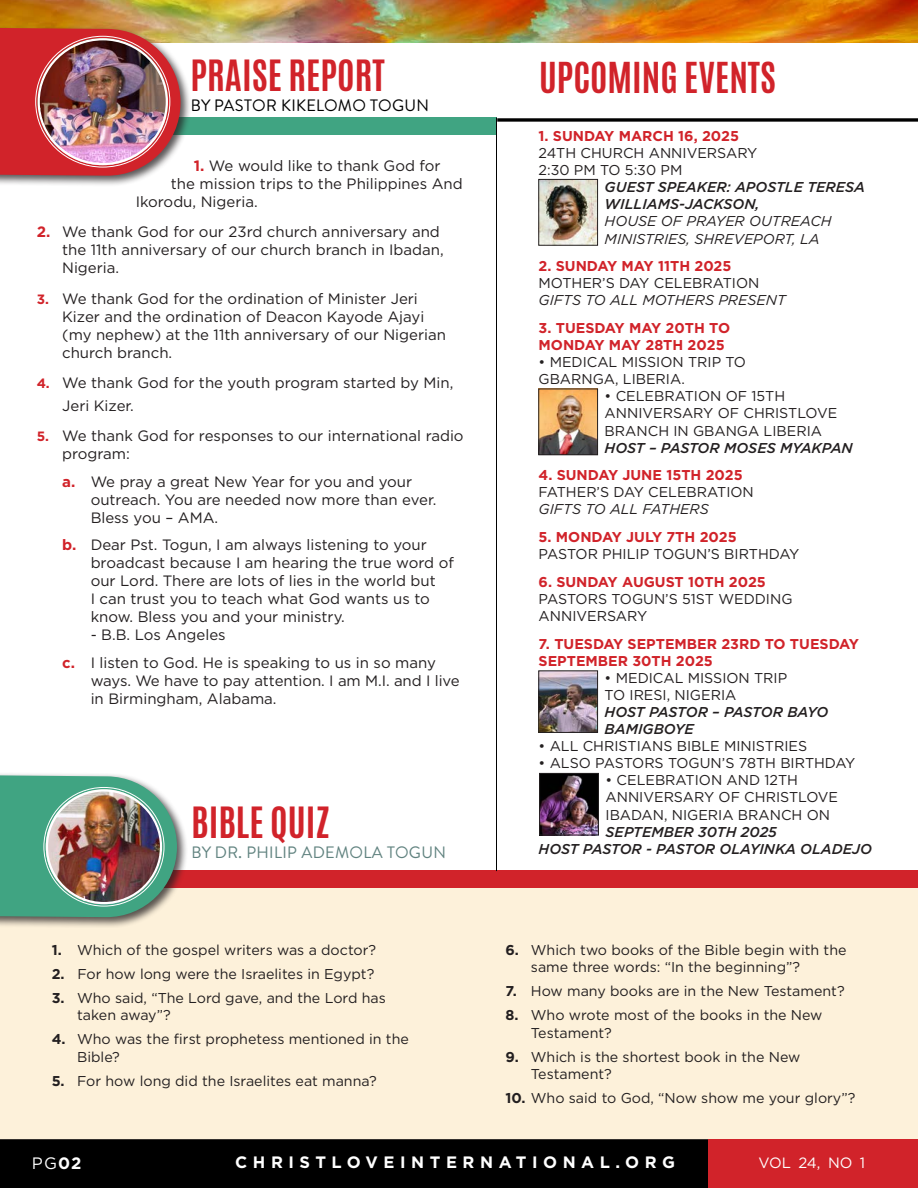
<style>
.page{position:relative;width:918px;height:1188px;background:#fff}
.page>*{position:absolute;margin:0;border:0;box-sizing:border-box;transform-origin:0 0}
.t1{font:700 36px "Antonio";color:#d1232a}
.t2{font:700 35.7px "Antonio";color:#d1232a}
.t3{font:700 16.5px "Gotham";letter-spacing:.335em;color:#fff}
.t4{font:16.5px "Brandon Text";letter-spacing:.02em;color:#618380}
.t5{font:16.5px "Brandon Text";letter-spacing:.02em;color:#000}
.t6{font:16.5px "Gotham";color:#fff}
.t7{font:15px/18px "Gotham";color:#231f20}
.t8{font:14.85px "Gotham";letter-spacing:-.015em;color:#fff}
.t9{font:14.25px/17.1px "Gotham";color:#231f20}
.t10{font:700 14.25px/17.1px "Gotham";color:#d1232a}
.t11{font:italic 500 14.25px/17.1px "Gotham";color:#231f20}
.t12{font:italic 14.25px/17.1px "Gotham";color:#231f20}
.s1{font-weight:700;color:#d1232a}
.s2{font-weight:700;font-size:13.5px;color:#d1232a}
.s3{font-weight:700}
</style>
<div class="page">
<div style="left:0;top:118px;width:496px;height:17px;background:#40a482"></div>
<div style="left:0;top:870px;width:918px;height:17px;background:#d1232a"></div>
<img style="left:0;top:0;width:918px;height:43px">
<div style="left:0;top:25px;width:192px;height:162px;background:#231f20;opacity:.75"></div>
<svg style="left:0;top:28px;width:181px;height:148px;background:#ce4646"></svg>
<div style="left:0;top:888px;width:918px;height:300px;background:#fdf1da"></div>
<svg style="left:497px;top:118px;width:421px;height:4px;background:#282828"></svg>
<hr style="left:496px;top:118px;width:1px;height:753px;background:#000">
<div style="left:0;top:1139px;width:708px;height:49px;background:#000"></div>
<div style="left:708px;top:1139px;width:210px;height:49px;background:#d1232a"></div>
<img style="left:38px;top:39px;width:130px;height:126px">
<div style="left:0;top:772px;width:188px;height:156px;background:#231f20;opacity:.75"></div>
<svg style="left:0;top:775px;width:177px;height:142px;background:#5dab8f"></svg>
<img style="left:46px;top:789px;width:116px;height:115px">
<div style="left:46px;top:789px;width:116px;height:115px;border:2px solid #fff;border-radius:50%"></div>
<img style="left:540px;top:181px;width:56px;height:63px">
<div style="left:538px;top:179px;width:60px;height:67px;border:1px solid #231f20"></div>
<img style="left:540px;top:391px;width:56px;height:62px">
<div style="left:538px;top:389px;width:60px;height:66px;border:1px solid #231f20"></div>
<img style="left:540px;top:672px;width:56px;height:59px">
<div style="left:538px;top:670px;width:60px;height:63px;border:1px solid #231f20"></div>
<img style="left:541px;top:775px;width:56px;height:58px">
<div style="left:539px;top:773px;width:60px;height:62px;border:1px solid #231f20"></div>
<h1 class="t1" style="left:191px;top:49px;width:196px">PRAISE REPORT</h1>
<p class="t5" style="left:191px;top:94px;width:240px">BY PASTOR KIKELOMO TOGUN</p>
<p class="t7" style="left:194px;top:156px;width:248px"><span class="s1">1.</span> We would like to thank God for</p>
<p class="t7" style="left:171px;top:174px;width:293px">the mission trips to the Philippines And</p>
<p class="t7" style="left:136px;top:192px;width:124px">Ikorodu, Nigeria.</p>
<p class="t7" style="left:62px;top:223px;width:383px;text-indent:-26px"><span class="s1">2.</span> We thank God for our 23rd church anniversary and the 11th anniversary of our church branch in Ibadan,<br>Nigeria.</p>
<p class="t7" style="left:62px;top:289px;width:385px;text-indent:-26px"><span class="s2">3.</span> We thank God for the ordination of Minister Jeri Kizer and the ordination of Deacon Kayode Ajayi (my nephew) at the 11th anniversary of our Nigerian church branch.</p>
<p class="t7" style="left:62px;top:372px;width:393px;line-height:22.5px;text-indent:-26px"><span class="s2">4.</span> We thank God for the youth program started by Min,<br>Jeri Kizer.</p>
<p class="t7" style="left:62px;top:427px;width:403px;text-indent:-26px"><span class="s2">5.</span> We thank God for responses to our international radio program:</p>
<p class="t7" style="left:91px;top:472px;width:347px;text-indent:-28px"><span class="s1">a.</span> We pray a great New Year for you and your outreach. You are needed now more than ever.<br>Bless you – AMA.</p>
<p class="t7" style="left:91px;top:536px;width:365px;text-indent:-28px"><span class="s1">b.</span> Dear Pst. Togun, I am always listening to your broadcast because I am hearing the true word of our Lord. There are lots of lies in the world but<br>I can trust you to teach what God wants us to know. Bless you and your ministry.</p>
<p class="t7" style="left:62px;top:621px;width:375px;line-height:27.5px;text-indent:28px">- B.B. Los Angeles<br><span class="s1">c.</span> I listen to God. He is speaking to us in so many</p>
<p class="t7" style="left:91px;top:671px;width:371px">ways. We have to pay attention. I am M.I. and I live in Birmingham, Alabama.</p>
<h1 class="t1" style="left:191px;top:795px;width:140px">BIBLE QUIZ</h1>
<p class="t4" style="left:191px;top:841px;width:256px">BY DR. PHILIP ADEMOLA TOGUN</p>
<p class="t9" style="left:52px;top:941px;width:326px"><span class="s3">1.</span> Which of the gospel writers was a doctor?</p>
<p class="t9" style="left:52px;top:965px;width:324px"><span class="s3">2.</span> For how long were the Israelites in Egypt?</p>
<p class="t9" style="left:77px;top:989px;width:310px;text-indent:-25px"><span class="s3">3.</span> Who said, “The Lord gave, and the Lord has taken away”?</p>
<p class="t9" style="left:77px;top:1031px;width:333px;text-indent:-25px"><span class="s3">4.</span> Who was the first prophetess mentioned in the<br>Bible?</p>
<p class="t9" style="left:52px;top:1072px;width:327px"><span class="s3">5.</span> For how long did the Israelites eat manna?</p>
<h2 class="t2" style="left:539px;top:51px;width:238px">UPCOMING EVENTS</h2>
<p class="t10" style="left:539px;top:127px;width:202px">1. SUNDAY MARCH 16, 2025</p>
<p class="t9" style="left:539px;top:144px;width:220px">24TH CHURCH ANNIVERSARY<br>2:30 PM TO 5:30 PM</p>
<p class="t11" style="left:605px;top:178px;width:262px">GUEST SPEAKER: APOSTLE TERESA<br>WILLIAMS-JACKSON,</p>
<p class="t12" style="left:605px;top:213px;width:228px">HOUSE OF PRAYER OUTREACH<br>MINISTRIES, SHREVEPORT, LA</p>
<p class="t10" style="left:539px;top:257px;width:194px">2. SUNDAY MAY 11TH 2025</p>
<p class="t9" style="left:539px;top:274px;width:222px">MOTHER’S DAY CELEBRATION</p>
<p class="t12" style="left:539px;top:291px;width:249px">GIFTS TO ALL MOTHERS PRESENT</p>
<p class="t10" style="left:539px;top:319px;width:193px">3. TUESDAY MAY 20TH TO<br>MONDAY MAY 28TH 2025</p>
<p class="t9" style="left:539px;top:353px;width:209px">• MEDICAL MISSION TRIP TO<br>GBARNGA, LIBERIA.</p>
<p class="t9" style="left:605px;top:387px;width:234px">• CELEBRATION OF 15TH<br>ANNIVERSARY OF CHRISTLOVE<br>BRANCH IN GBANGA LIBERIA</p>
<p class="t11" style="left:605px;top:439px;width:250px">HOST – PASTOR MOSES MYAKPAN</p>
<p class="t10" style="left:539px;top:467px;width:206px">4. SUNDAY JUNE 15TH 2025</p>
<p class="t9" style="left:539px;top:483px;width:217px">FATHER’S DAY CELEBRATION</p>
<p class="t12" style="left:539px;top:501px;width:172px">GIFTS TO ALL FATHERS</p>
<p class="t10" style="left:539px;top:528px;width:200px">5. MONDAY JULY 7TH 2025</p>
<p class="t9" style="left:539px;top:545px;width:262px">PASTOR PHILIP TOGUN’S BIRTHDAY</p>
<p class="t10" style="left:539px;top:573px;width:229px">6. SUNDAY AUGUST 10TH 2025</p>
<p class="t9" style="left:539px;top:590px;width:255px">PASTORS TOGUN’S 51ST WEDDING<br>ANNIVERSARY</p>
<p class="t10" style="left:539px;top:635px;width:322px">7. TUESDAY SEPTEMBER 23RD TO TUESDAY<br>SEPTEMBER 30TH 2025</p>
<p class="t9" style="left:605px;top:669px;width:184px">• MEDICAL MISSION TRIP<br>TO IRESI, NIGERIA</p>
<p class="t11" style="left:605px;top:703px;width:225px">HOST PASTOR – PASTOR BAYO<br>BAMIGBOYE</p>
<p class="t9" style="left:539px;top:737px;width:270px">• ALL CHRISTIANS BIBLE MINISTRIES</p>
<p class="t9" style="left:539px;top:754px;width:318px">• ALSO PASTORS TOGUN’S 78TH BIRTHDAY</p>
<p class="t9" style="left:606px;top:771px;width:234px">• CELEBRATION AND 12TH<br>ANNIVERSARY OF CHRISTLOVE<br>IBADAN, NIGERIA BRANCH ON</p>
<p class="t11" style="left:539px;top:823px;width:335px;text-indent:67px">SEPTEMBER 30TH 2025<br>HOST PASTOR - PASTOR OLAYINKA OLADEJO</p>
<p class="t9" style="left:531px;top:941px;width:317px;text-indent:-25px"><span class="s3">6.</span> Which two books of the Bible begin with the same three words: “In the beginning”?</p>
<p class="t9" style="left:505px;top:983px;width:341px"><span class="s3">7.</span> How many books are in the New Testament?</p>
<p class="t9" style="left:531px;top:1007px;width:293px;text-indent:-25px"><span class="s3">8.</span> Who wrote most of the books in the New<br>Testament?</p>
<p class="t9" style="left:531px;top:1048px;width:271px;text-indent:-25px"><span class="s3">9.</span> Which is the shortest book in the New<br>Testament?</p>
<p class="t9" style="left:505px;top:1089px;width:351px"><span class="s3">10.</span> Who said to God, “Now show me your glory”?</p>
<p class="t6" style="left:32px;top:1153px;width:51px">PG<span class="s3">02</span></p>
<p class="t3" style="left:235px;top:1152px;width:441px">CHRISTLOVEINTERNATIONAL.ORG</p>
<p class="t8" style="left:759px;top:1154px;width:108px">VOL 24, NO 1</p>
</div>
